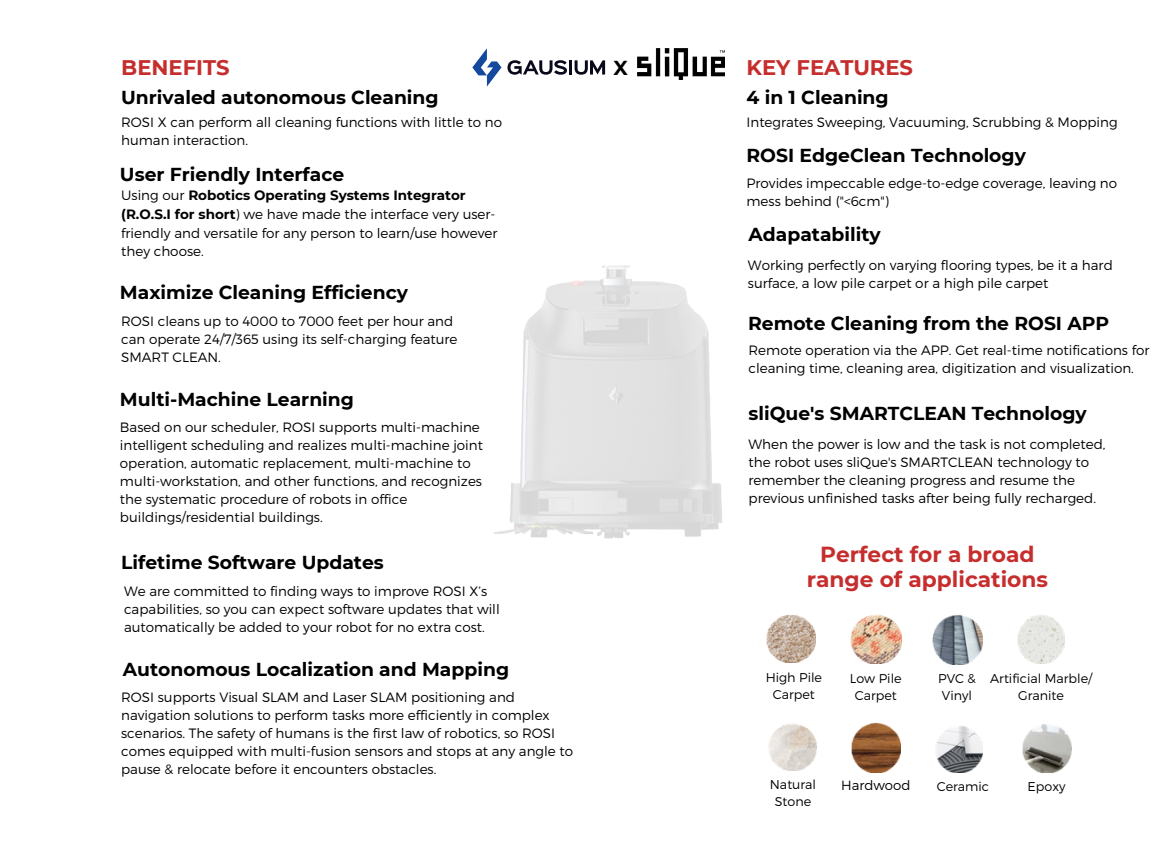
<style>
.page{position:relative;width:1152px;height:864px;background:#fff}
.page>*{position:absolute;margin:0;border:0;box-sizing:border-box;transform-origin:0 0}
.t1{font:700 21.75px/24.8px "Montserrat";color:#c62d2d;text-align:center}
.t2{font:700 21.15px "Montserrat";color:#c62d2d}
.t3{font:700 20.25px "Montserrat";color:#000}
.t4{font:700 18.75px "Montserrat";color:#000}
.t5{font:300 13.5px/18px "Montserrat";color:#000}
.t6{font:300 13.35px "Montserrat";color:#000}
.t7{font:300 12.75px/17px "Montserrat";color:#000;text-align:center}
.s1{font-weight:700}
</style>
<div class="page">
<img style="left:932px;top:615px;width:50px;height:50px">
<img style="left:936px;top:726px;width:47px;height:47px">
<img style="left:769px;top:723px;width:48px;height:48px">
<img style="left:1022px;top:724px;width:49px;height:48px">
<img style="left:766px;top:615px;width:49px;height:47px">
<img style="left:851px;top:722px;width:49px;height:50px">
<img style="left:1017px;top:615px;width:48px;height:49px">
<img style="left:851px;top:615px;width:50px;height:48px">
<img style="left:637px;top:48px;width:88px;height:32px">
<hr style="left:569px;top:60px;width:3px;height:15px;background:#09091c">
<svg style="left:575px;top:60px;width:30px;height:15px"></svg>
<svg style="left:508px;top:60px;width:59px;height:15px"></svg>
<svg style="left:472px;top:48px;width:30px;height:39px"></svg>
<img style="left:494px;top:265px;width:228px;height:274px">
<p class="t2" style="left:121px;top:54px;width:110px">BENEFITS</p>
<p class="t3" style="left:613px;top:55px;width:16px">X</p>
<p class="t4" style="left:121px;top:85px;width:319px">Unrivaled autonomous Cleaning</p>
<p class="t5" style="left:121px;top:113px;width:382px">ROSI X can perform all cleaning functions with little to no human interaction.</p>
<p class="t4" style="left:120px;top:163px;width:226px">User Friendly Interface</p>
<p class="t5" style="left:121px;top:185px;width:378px;line-height:18.8px">Using our <span class="s1">Robotics Operating Systems Integrator (R.O.S.I for short</span>) we have made the interface very user&shy;friendly and versatile for any person to learn/use however they choose.</p>
<p class="t4" style="left:120px;top:281px;width:290px">Maximize Cleaning Efficiency</p>
<p class="t5" style="left:121px;top:312px;width:338px">ROSI cleans up to 4000 to 7000 feet per hour and can operate 24/7/365 using its self-charging feature<br>SMART CLEAN.</p>
<p class="t4" style="left:120px;top:388px;width:236px">Multi-Machine Learning</p>
<p class="t5" style="left:120px;top:417px;width:365px">Based on our scheduler, ROSI supports multi-machine intelligent scheduling and realizes multi-machine joint operation, automatic replacement, multi-machine to multi-workstation, and other functions, and recognizes the systematic procedure of robots in office buildings/residential buildings.</p>
<p class="t4" style="left:121px;top:551px;width:264px">Lifetime Software Updates</p>
<p class="t5" style="left:124px;top:582px;width:377px">We are committed to finding ways to improve ROSI X’s capabilities, so you can expect software updates that will automatically be added to your robot for no extra cost.</p>
<p class="t4" style="left:123px;top:657px;width:388px">Autonomous Localization and Mapping</p>
<p class="t5" style="left:121px;top:687px;width:453px">ROSI supports Visual SLAM and Laser SLAM positioning and navigation solutions to perform tasks more efficiently in complex scenarios. The safety of humans is the first law of robotics, so ROSI comes equipped with multi-fusion sensors and stops at any angle to pause &amp; relocate before it encounters obstacles.</p>
<p class="t2" style="left:747px;top:54px;width:168px">KEY FEATURES</p>
<p class="t4" style="left:747px;top:85px;width:144px">4 in 1 Cleaning</p>
<p class="t5" style="left:747px;top:113px;width:373px">Integrates Sweeping, Vacuuming, Scrubbing &amp; Mopping</p>
<p class="t4" style="left:747px;top:144px;width:281px">ROSI EdgeClean Technology</p>
<p class="t5" style="left:747px;top:173px;width:372px">Provides impeccable edge-to-edge coverage, leaving no mess behind ("&lt;6cm")</p>
<p class="t4" style="left:749px;top:223px;width:134px">Adapatability</p>
<p class="t5" style="left:748px;top:256px;width:366px">Working perfectly on varying flooring types, be it a hard surface, a low pile carpet or a high pile carpet</p>
<p class="t4" style="left:748px;top:312px;width:363px">Remote Cleaning from the ROSI APP</p>
<p class="t5" style="left:749px;top:341px;width:402px">Remote operation via the APP. Get real-time notifications for cleaning time, cleaning area, digitization and visualization.</p>
<p class="t4" style="left:749px;top:402px;width:340px">sliQue's SMARTCLEAN Technology</p>
<p class="t5" style="left:749px;top:435px;width:359px">When the power is low and the task is not completed, the robot uses sliQue's SMARTCLEAN technology to remember the cleaning progress and resume the previous unfinished tasks after being fully recharged.</p>
<p class="t1" style="left:807px;top:542px;width:243px">Perfect for a broad range of applications</p>
<p class="t7" style="left:766px;top:668px;width:58px">High Pile<br>Carpet</p>
<p class="t7" style="left:850px;top:669px;width:53px">Low Pile</p>
<p class="t7" style="left:855px;top:686px;width:44px">Carpet</p>
<p class="t7" style="left:938px;top:669px;width:39px;text-align:left">PVC &amp;<br>Vinyl</p>
<p class="t7" style="left:990px;top:669px;width:104px">Artificial Marble/<br>Granite</p>
<p class="t7" style="left:770px;top:776px;width:48px">Natural</p>
<p class="t7" style="left:937px;top:777px;width:54px">Ceramic</p>
<p class="t7" style="left:775px;top:793px;width:38px">Stone</p>
<p class="t6" style="left:841px;top:777px;width:71px">Hardwood</p>
<p class="t7" style="left:1028px;top:777px;width:39px">Epoxy</p>
</div>
